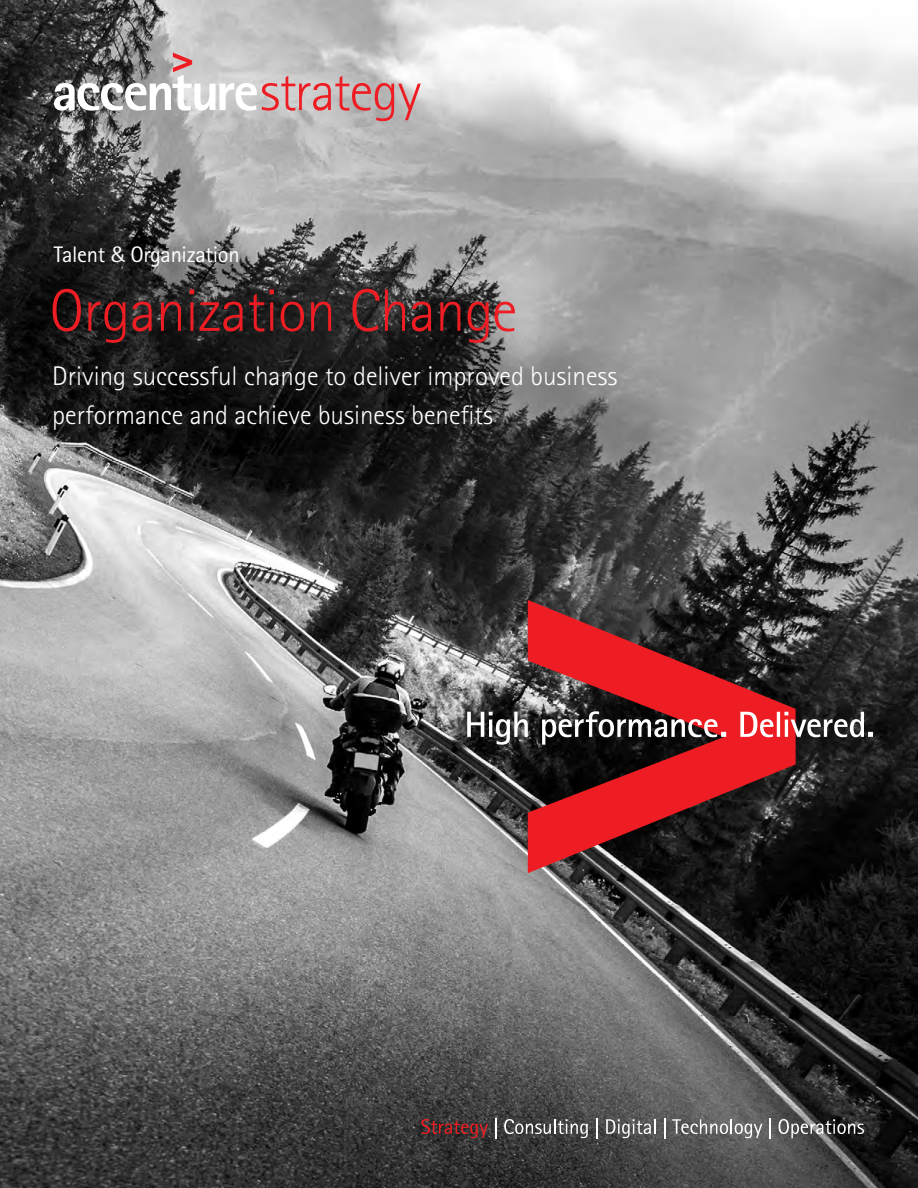
<style>
.page{position:relative;width:918px;height:1188px;background:#fff}
.page>*{position:absolute;margin:0;border:0;box-sizing:border-box;transform-origin:0 0}
.t1{font:300 60px "Agfa Rotis Sans Serif";letter-spacing:-.01em;color:#ee1d23}
.t2{font:300 27px/39px "Agfa Rotis Sans Serif";color:#fff}
.t3{font:22.5px "Agfa Rotis Sans Serif";letter-spacing:-.015em;color:#fff}
</style>
<div class="page">
<img style="left:0;top:0;width:918px;height:1188px">
<svg style="left:54px;top:52px;width:367px;height:69px;background:#b8abac"></svg>
<svg style="left:421px;top:1119px;width:67px;height:19px"></svg>
<svg style="left:495px;top:1118px;width:1px;height:21px"></svg>
<svg style="left:504px;top:1119px;width:84px;height:19px;background:#686868"></svg>
<svg style="left:596px;top:1118px;width:1px;height:21px"></svg>
<svg style="left:606px;top:1119px;width:50px;height:19px"></svg>
<svg style="left:664px;top:1118px;width:1px;height:21px"></svg>
<svg style="left:672px;top:1119px;width:90px;height:19px;background:#818181"></svg>
<hr style="left:769px;top:1118px;width:2px;height:21px;background:#fff">
<svg style="left:779px;top:1119px;width:85px;height:19px;background:#646464"></svg>
<svg style="left:528px;top:600px;width:268px;height:273px;background:#762224"></svg>
<svg style="left:467px;top:711px;width:406px;height:34px"></svg>
<p class="t3" style="left:54px;top:241px;width:187px">Talent &amp; Organization</p>
<p class="t1" style="left:50px;top:276px;width:469px">Organization Change</p>
<p class="t2" style="left:52px;top:356px;width:567px">Driving successful change to deliver improved business performance and achieve business benefits</p>
</div>
